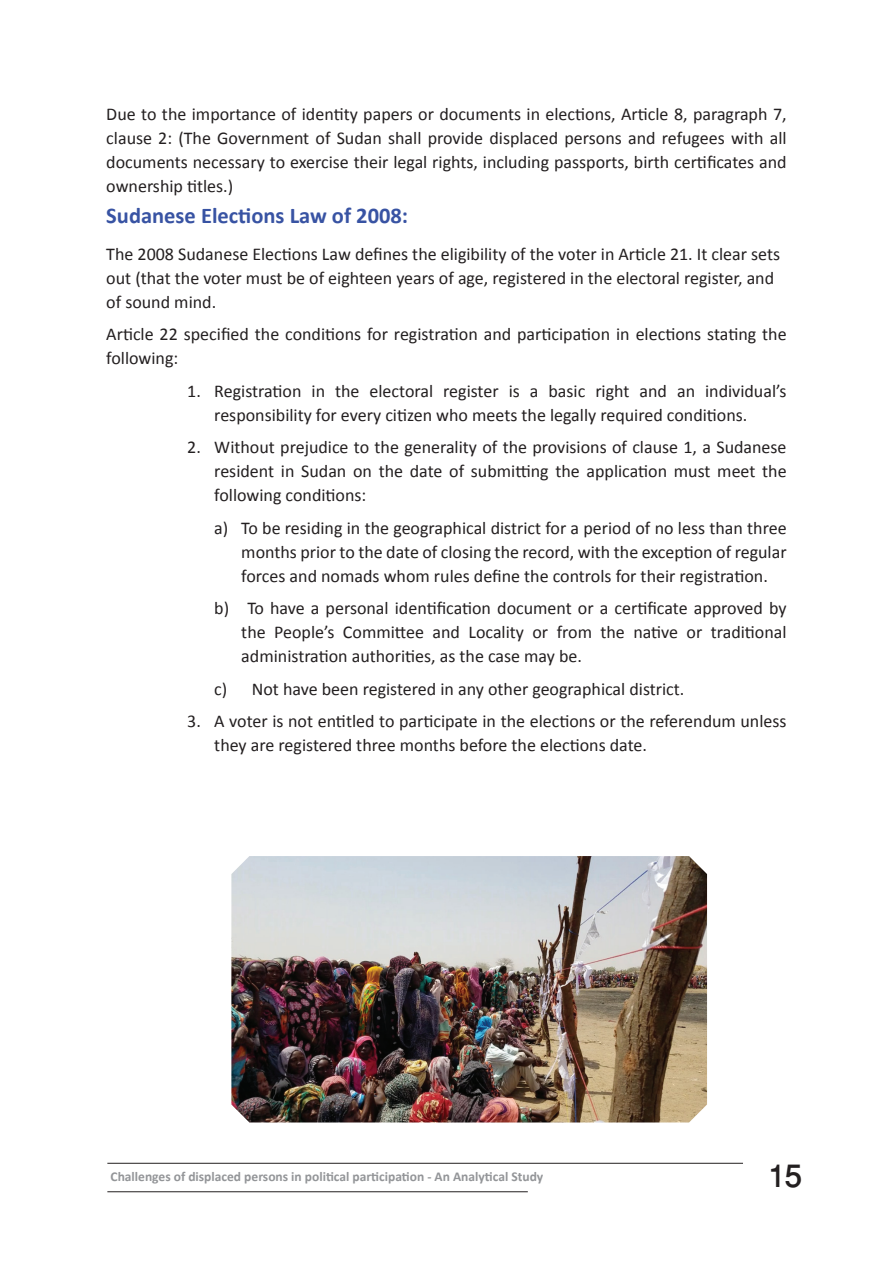
<style>
.page{position:relative;width:893px;height:1263px;background:#fff}
.page>*{position:absolute;margin:0;border:0;box-sizing:border-box;transform-origin:0 0}
.t1{font:500 43.5px "Win Soft Pro";color:#231f20}
.t2{font:700 22.5px "Calibri";color:#3853a3}
.t3{font:18px/24px "Calibri";color:#231f20;text-align:justify}
.t4{font:700 13.5px "Calibri";color:#939598}
</style>
<div class="page">
<hr style="left:107px;top:1163px;width:636px;height:1px;background:#231f20">
<hr style="left:107px;top:1191px;width:421px;height:1px;background:#231f20">
<img style="left:231px;top:856px;width:476px;height:266px">
<p class="t3" style="left:106px;top:102px;width:682px">Due to the importance of identity papers or documents in elections, Article 8, paragraph 7, clause 2: (The Government of Sudan shall provide displaced persons and refugees with all documents necessary to exercise their legal rights, including passports, birth certificates and ownership titles.)</p>
<p class="t2" style="left:106px;top:201px;width:303px">Sudanese Elections Law of 2008:</p>
<p class="t3" style="left:106px;top:242px;width:675px;text-align:left">The 2008 Sudanese Elections Law defines the eligibility of the voter in Article 21. It clear sets out (that the voter must be of eighteen years of age, registered in the electoral register, and of sound mind.</p>
<p class="t3" style="left:106px;top:322px;width:682px">Article 22 specified the conditions for registration and participation in elections stating the following:</p>
<p class="t3" style="left:214px;top:379px;width:574px;text-indent:-27px">1. Registration in the electoral register is a basic right and an individual’s responsibility for every citizen who meets the legally required conditions.</p>
<p class="t3" style="left:214px;top:435px;width:574px;text-indent:-27px">2. Without prejudice to the generality of the provisions of clause 1, a Sudanese resident in Sudan on the date of submitting the application must meet the following conditions:</p>
<p class="t3" style="left:241px;top:516px;width:547px;text-indent:-27px">a) To be residing in the geographical district for a period of no less than three months prior to the date of closing the record, with the exception of regular forces and nomads whom rules define the controls for their registration.</p>
<p class="t3" style="left:241px;top:596px;width:547px;text-indent:-27px">b) To have a personal identification document or a certificate approved by the People’s Committee and Locality or from the native or traditional administration authorities, as the case may be.</p>
<p class="t3" style="left:214px;top:677px;width:472px">c) Not have been registered in any other geographical district.</p>
<p class="t3" style="left:214px;top:709px;width:574px;text-indent:-27px">3. A voter is not entitled to participate in the elections or the referendum unless they are registered three months before the elections date.</p>
<p class="t4" style="left:111px;top:1168px;width:434px">Challenges of displaced persons in political participation - An Analytical Study</p>
<h1 class="t1" style="left:766px;top:1145px;width:37px">15</h1>
</div>
